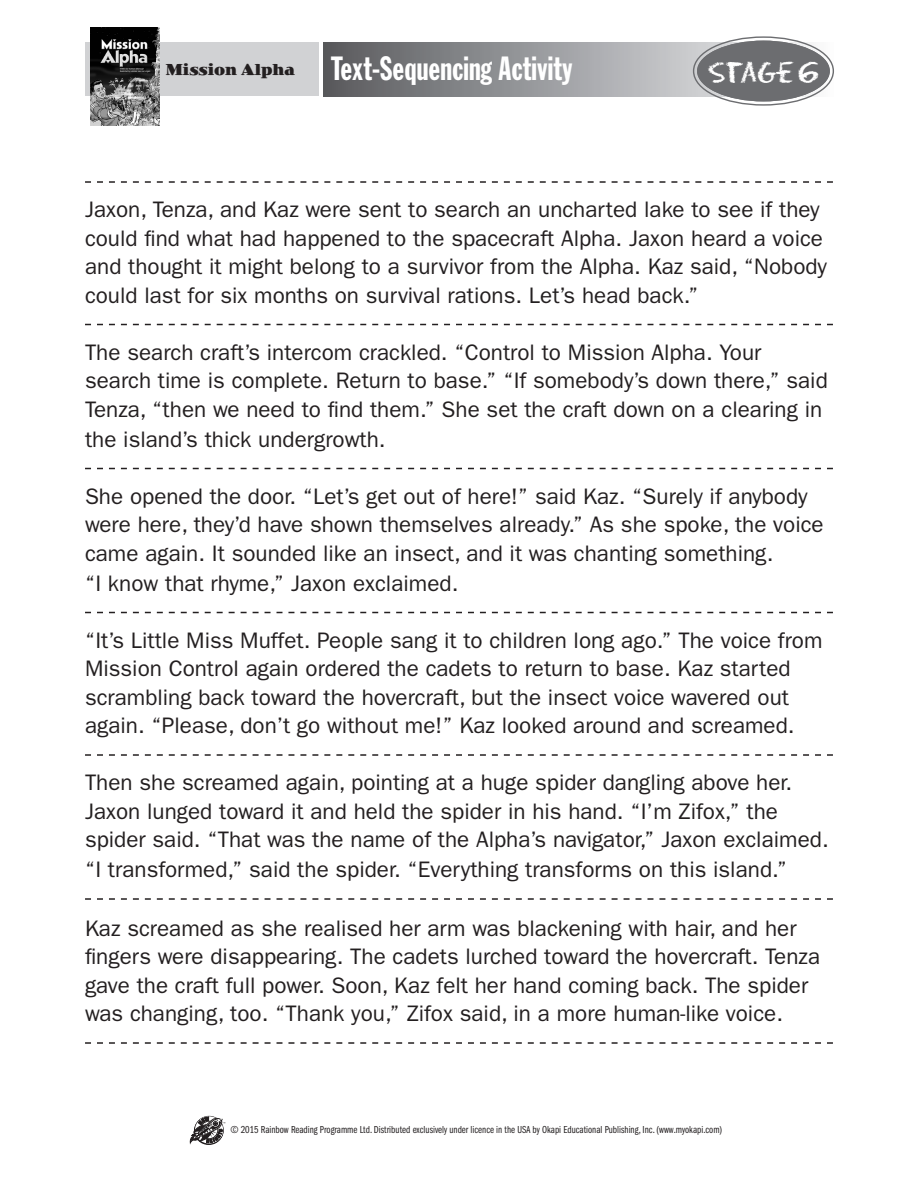
<style>
.page{position:relative;width:918px;height:1188px;background:#fff}
.page>*{position:absolute;margin:0;border:0;box-sizing:border-box;transform-origin:0 0}
.Sheet_title{font:33px "Franklin Gothic Std Extra Cond";letter-spacing:.005em;color:#fff}
.t1{font:26.7px "Eraser";letter-spacing:-.03em;color:#fff}
.Sequence_text___rule{font:22.5px/28.5px "ITC Franklin Gothic Std";color:#231f20}
.t2{font:900 16.5px "Jimbo Std";color:#231f20;scale:.88 1}
.t3{font:10.5px "ITC Franklin Gothic Std Bk Cp";color:#231f20}
</style>
<div class="page">
<div style="left:85px;top:43px;width:234px;height:53px;background:#d1d2d4"></div>
<img style="left:90px;top:27px;width:70px;height:99px">
<svg style="left:189px;top:1117px;width:36px;height:28px"></svg>
<svg style="left:85px;top:181px;width:748px;height:2px"></svg>
<svg style="left:85px;top:324px;width:748px;height:1px"></svg>
<svg style="left:85px;top:468px;width:748px;height:1px"></svg>
<svg style="left:85px;top:612px;width:748px;height:1px"></svg>
<svg style="left:85px;top:754px;width:748px;height:2px"></svg>
<svg style="left:85px;top:898px;width:748px;height:2px"></svg>
<svg style="left:85px;top:1042px;width:748px;height:2px"></svg>
<svg style="left:323px;top:43px;width:510px;height:53px;background:#959699"></svg>
<div style="left:697px;top:41px;width:133px;height:60px;background:#6c6d70;border-radius:50%"></div>
<div style="left:697px;top:41px;width:133px;height:60px;border:4px solid #6c6d70;border-radius:50%"></div>
<p class="t2" style="left:166px;top:60px;width:148px">Mission Alpha</p>
<p class="Sheet_title" style="left:332px;top:51px;width:242px">Text-Sequencing Activity</p>
<p class="t1" style="left:708px;top:57px;width:112px">Stage 6</p>
<p class="Sequence_text___rule" style="left:85px;top:195px;width:744px">Jaxon, Tenza, and Kaz were sent to search an uncharted lake to see if they could find what had happened to the spacecraft Alpha. Jaxon heard a voice and thought it might belong to a survivor from the Alpha. Kaz said, “Nobody could last for six months on survival rations. Let’s head back.”</p>
<p class="Sequence_text___rule" style="left:85px;top:338px;width:744px;line-height:29px">The search craft’s intercom crackled. “Control to Mission Alpha. Your search time is complete. Return to base.” “If somebody’s down there,” said Tenza, “then we need to find them.” She set the craft down on a clearing in the island’s thick undergrowth.</p>
<p class="Sequence_text___rule" style="left:85px;top:482px;width:740px;line-height:29px">She opened the door. “Let’s get out of here!” said Kaz. “Surely if anybody were here, they’d have shown themselves already.” As she spoke, the voice came again. It sounded like an insect, and it was chanting something.<br>“I know that rhyme,” Jaxon exclaimed.</p>
<p class="Sequence_text___rule" style="left:85px;top:626px;width:739px">“It’s Little Miss Muffet. People sang it to children long ago.” The voice from Mission Control again ordered the cadets to return to base. Kaz started scrambling back toward the hovercraft, but the insect voice wavered out again. “Please, don’t go without me!” Kaz looked around and screamed.</p>
<p class="Sequence_text___rule" style="left:85px;top:768px;width:745px;line-height:29px">Then she screamed again, pointing at a huge spider dangling above her.<br>Jaxon lunged toward it and held the spider in his hand. “I’m Zifox,” the spider said. “That was the name of the Alpha’s navigator,” Jaxon exclaimed. “I transformed,” said the spider. “Everything transforms on this island.”</p>
<p class="Sequence_text___rule" style="left:85px;top:914px;width:737px">Kaz screamed as she realised her arm was blackening with hair, and her fingers were disappearing. The cadets lurched toward the hovercraft. Tenza gave the craft full power. Soon, Kaz felt her hand coming back. The spider was changing, too. “Thank you,” Zifox said, in a more human-like voice.</p>
<p class="t3" style="left:230px;top:1124px;width:493px">© 2015 Rainbow Reading Programme Ltd. Distributed exclusively under licence in the USA by Okapi Educational Publishing, Inc. (www.myokapi.com)</p>
</div>
